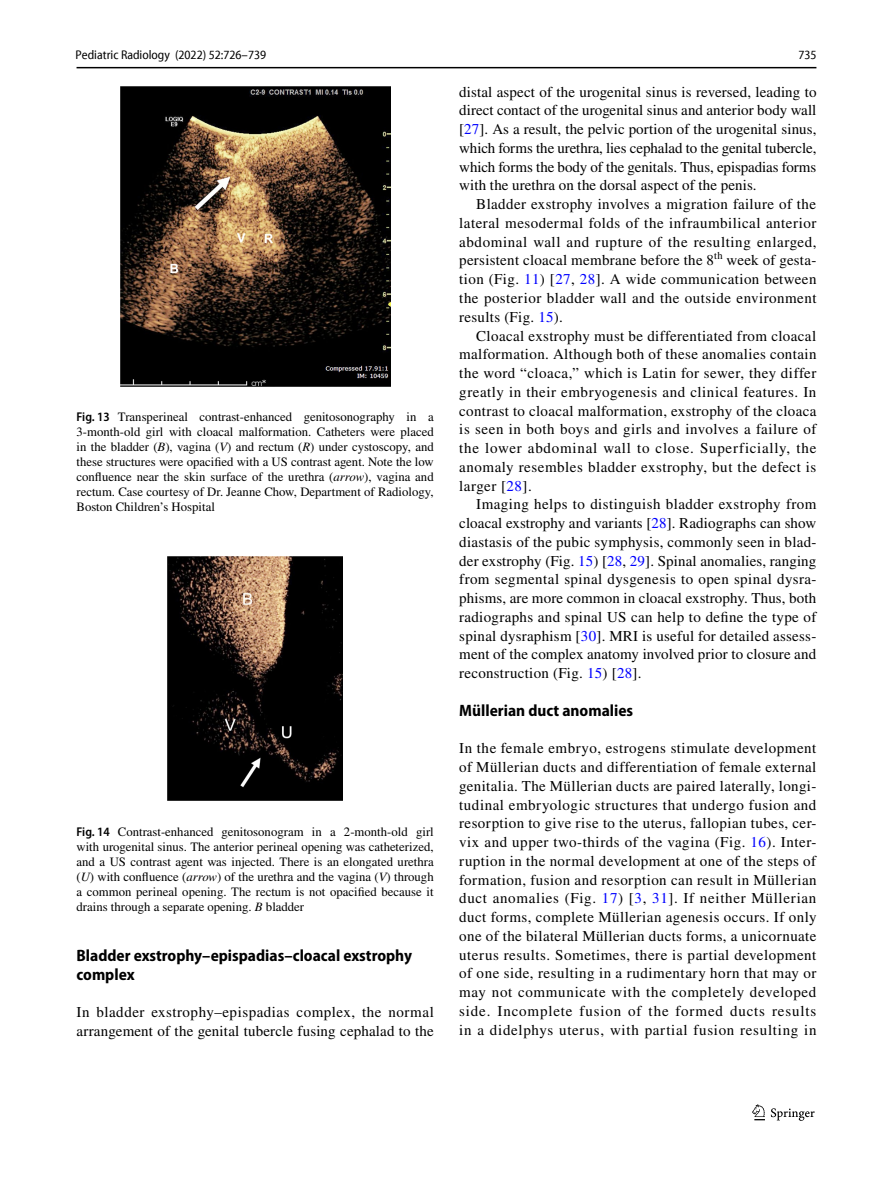
<style>
.page{position:relative;width:893px;height:1187px;background:#fff}
.page>*{position:absolute;margin:0;border:0;box-sizing:border-box;transform-origin:0 0}
.t1{font:700 semi-condensed 16.5px/18.8px "Myriad Pro";color:#000}
.t2{font:15px/18.8px "STIX";letter-spacing:.025em;color:#000;text-align:justify}
.t3{font:12.75px/15px "STIX";color:#000;text-align:justify}
.t4{font:semi-condensed 12.75px "Myriad Pro Unic";color:#000}
.s1{font-family:"Myriad Pro";font-weight:600;font-stretch:semi-condensed}
.s2{font-style:italic}
.s3{color:#00f}
</style>
<div class="page">
<hr style="left:77px;top:67px;width:739px;height:1px;background:#000">
<img style="left:120px;top:87px;width:270px;height:299px">
<img style="left:168px;top:556px;width:174px;height:244px">
<svg style="left:752px;top:1104px;width:13px;height:16px"></svg>
<svg style="left:771px;top:1108px;width:44px;height:12px"></svg>
<p class="t4" style="left:76px;top:50px;width:192px">Pediatric Radiology (2022) 52:726–739</p>
<p class="t4" style="left:798px;top:50px;width:20px">735</p>
<p class="t3" style="left:77px;top:410px;width:359px"><span class="s1">Fig. 13</span> Transperineal contrast-enhanced genitosonography in a 3-month-old girl with cloacal malformation. Catheters were placed in the bladder (<span class="s2">B</span>), vagina (<span class="s2">V</span>) and rectum (<span class="s2">R</span>) under cystoscopy, and these structures were opacified with a US contrast agent. Note the low confluence near the skin surface of the urethra (<span class="s2">arrow</span>), vagina and rectum. Case courtesy of Dr. Jeanne Chow, Department of Radiology, Boston Children’s Hospital</p>
<p class="t3" style="left:77px;top:824px;width:359px"><span class="s1">Fig. 14</span> Contrast-enhanced genitosonogram in a 2-month-old girl with urogenital sinus. The anterior perineal opening was catheterized, and a US contrast agent was injected. There is an elongated urethra (<span class="s2">U</span>) with confluence (<span class="s2">arrow</span>) of the urethra and the vagina (<span class="s2">V</span>) through a common perineal opening. The rectum is not opacified because it drains through a separate opening. <span class="s2">B</span> bladder</p>
<p class="t1" style="left:77px;top:946px;width:337px">Bladder exstrophy–epispadias–cloacal exstrophy complex</p>
<p class="t2" style="left:77px;top:1003px;width:359px">In bladder exstrophy–epispadias complex, the normal arrangement of the genital tubercle fusing cephalad to the</p>
<p class="t2" style="left:459px;top:83px;width:359px">distal aspect of the urogenital sinus is reversed, leading to direct contact of the urogenital sinus and anterior body wall [<span class="s3">27</span>]. As a result, the pelvic portion of the urogenital sinus, which forms the urethra, lies cephalad to the genital tubercle, which forms the body of the genitals. Thus, epispadias forms with the urethra on the dorsal aspect of the penis.</p>
<p class="t2" style="left:459px;top:196px;width:359px;text-indent:17px">Bladder exstrophy involves a migration failure of the lateral mesodermal folds of the infraumbilical anterior abdominal wall and rupture of the resulting enlarged, persistent cloacal membrane before the 8<sup>th</sup> week of gesta&shy;tion (Fig. <span class="s3">11</span>) [<span class="s3">27</span>, <span class="s3">28</span>]. A wide communication between the posterior bladder wall and the outside environment results (Fig. <span class="s3">15</span>).</p>
<p class="t2" style="left:459px;top:327px;width:359px;text-indent:17px">Cloacal exstrophy must be differentiated from cloacal malformation. Although both of these anomalies contain the word “cloaca,” which is Latin for sewer, they differ greatly in their embryogenesis and clinical features. In contrast to cloacal malformation, exstrophy of the cloaca is seen in both boys and girls and involves a failure of the lower abdominal wall to close. Superficially, the anomaly resembles bladder exstrophy, but the defect is larger [<span class="s3">28</span>].</p>
<p class="t2" style="left:459px;top:496px;width:359px;text-indent:17px">Imaging helps to distinguish bladder exstrophy from cloacal exstrophy and variants [<span class="s3">28</span>]. Radiographs can show diastasis of the pubic symphysis, commonly seen in blad&shy;der exstrophy (Fig. <span class="s3">15</span>) [<span class="s3">28</span>, <span class="s3">29</span>]. Spinal anomalies, ranging from segmental spinal dysgenesis to open spinal dysra&shy;phisms, are more common in cloacal exstrophy. Thus, both radiographs and spinal US can help to define the type of spinal dysraphism [<span class="s3">30</span>]. MRI is useful for detailed assess&shy;ment of the complex anatomy involved prior to closure and reconstruction (Fig. <span class="s3">15</span>) [<span class="s3">28</span>].</p>
<p class="t1" style="left:459px;top:701px;width:175px">Müllerian duct anomalies</p>
<p class="t2" style="left:459px;top:739px;width:359px">In the female embryo, estrogens stimulate development of Müllerian ducts and differentiation of female external genitalia. The Müllerian ducts are paired laterally, longi&shy;tudinal embryologic structures that undergo fusion and resorption to give rise to the uterus, fallopian tubes, cer&shy;vix and upper two-thirds of the vagina (Fig. <span class="s3">16</span>). Inter&shy;ruption in the normal development at one of the steps of formation, fusion and resorption can result in Müllerian duct anomalies (Fig. <span class="s3">17</span>) [<span class="s3">3</span>, <span class="s3">31</span>]. If neither Müllerian duct forms, complete Müllerian agenesis occurs. If only one of the bilateral Müllerian ducts forms, a unicornuate uterus results. Sometimes, there is partial development of one side, resulting in a rudimentary horn that may or may not communicate with the completely developed side. Incomplete fusion of the formed ducts results in a didelphys uterus, with partial fusion resulting in</p>
</div>
